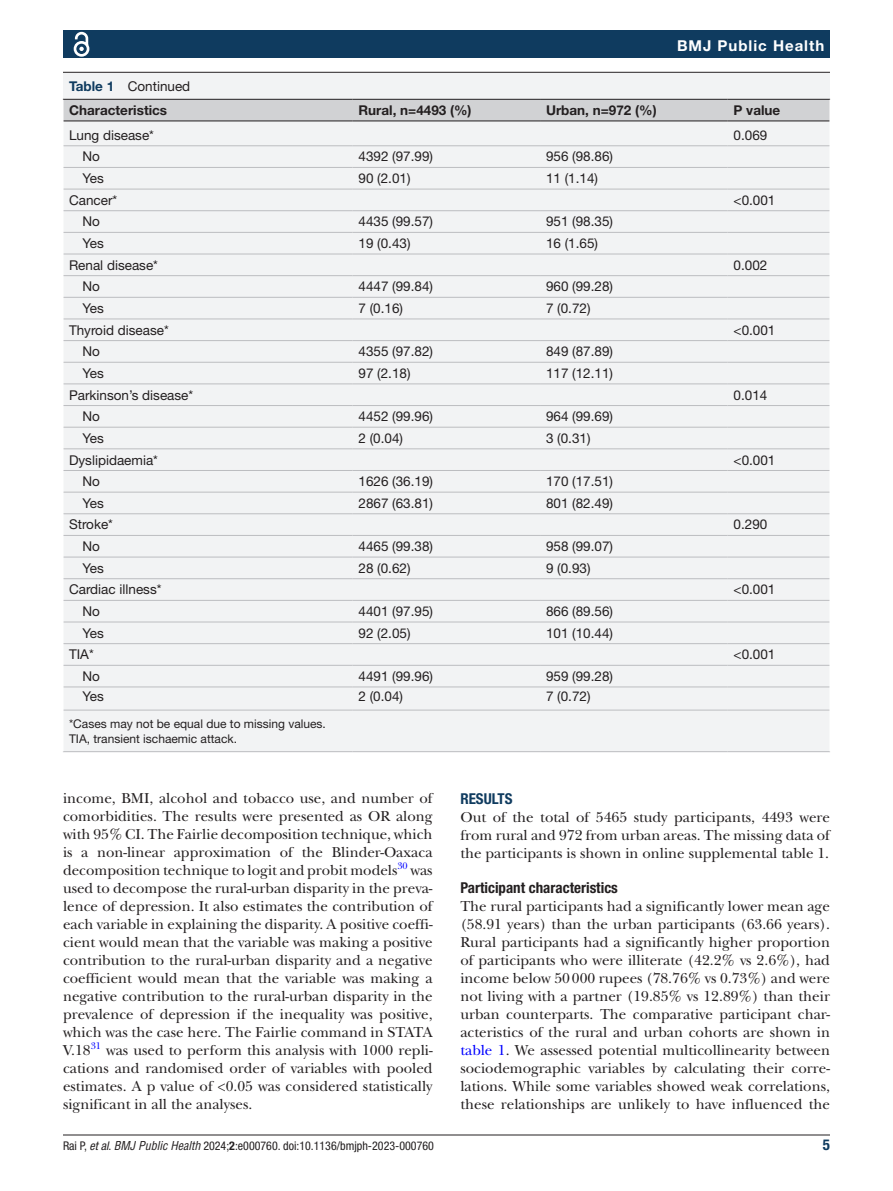
<style>
.page{position:relative;width:893px;height:1191px;background:#fff}
.page>*{position:absolute;margin:0;border:0;box-sizing:border-box;transform-origin:0 0}
.t1{font:15px/18px "New Baskerville";color:#231f20;text-align:justify}
.t2{font:700 condensed 15px "Helvetica Neue LT Std";color:#231f20}
.t3{font:700 15px "Helvetica Neue LT Std";letter-spacing:.065em;color:#fff}
.t4{font:700 condensed 15px "Helvetica Neue LT Std";color:#0f3b5f}
.t5{font:13.5px "Helvetica Neue LT Std";color:#231f20}
.t6{font:700 13.5px "Helvetica Neue LT Std";color:#231f20}
.t7{font:condensed 12px "Helvetica Neue LT Std";color:#231f20}
.t8{font:12px/15px "Helvetica Neue LT Std";color:#231f20}
.t9{font:9.9px "New Baskerville";color:#00f}
.s1{font-weight:700;color:#0f3b5f}
.s2{color:#00f}
.s3{font-style:italic}
.s4{font-family:"Helvetica LT Std";font-style:italic}
.s5{font-weight:700}
</style>
<div class="page">
<hr style="left:63px;top:1134px;width:767px;height:1px;background:#231f20">
<div style="left:63px;top:31px;width:767px;height:27px;background:#0f3b5f"></div>
<svg style="left:73px;top:31px;width:17px;height:26px"></svg>
<div style="left:63px;top:91px;width:767px;height:661px;background:#f2f3f4"></div>
<hr style="left:353px;top:710px;width:187px;height:1px;background:#bcbdc0">
<hr style="left:540px;top:710px;width:188px;height:1px;background:#bcbdc0">
<hr style="left:63px;top:710px;width:290px;height:1px;background:#bcbdc0">
<hr style="left:728px;top:710px;width:102px;height:1px;background:#bcbdc0">
<hr style="left:63px;top:751px;width:290px;height:1px;background:#bcbdc0">
<hr style="left:353px;top:751px;width:187px;height:1px;background:#bcbdc0">
<hr style="left:540px;top:751px;width:188px;height:1px;background:#bcbdc0">
<hr style="left:728px;top:751px;width:102px;height:1px;background:#bcbdc0">
<hr style="left:63px;top:710px;width:1px;height:41px;background:#fff">
<svg style="left:63px;top:99px;width:768px;height:611px"></svg>
<div style="left:63px;top:73px;width:767px;height:18px;background:#f2f3f4"></div>
<hr style="left:63px;top:72px;width:767px;height:1px;background:#231f20">
<p class="t5" style="left:69px;top:78px;width:123px"><span class="s1">Table 1</span> Continued</p>
<p class="t3" style="left:677px;top:36px;width:149px">BMJ Public Health</p>
<p class="t6" style="left:69px;top:102px;width:100px">Characteristics</p>
<p class="t6" style="left:358px;top:102px;width:115px">Rural, n=4493 (%)</p>
<p class="t6" style="left:546px;top:102px;width:112px">Urban, n=972 (%)</p>
<p class="t6" style="left:733px;top:102px;width:48px">P value</p>
<p class="t5" style="left:69px;top:127px;width:87px">Lung disease*</p>
<p class="t5" style="left:733px;top:127px;width:35px">0.069</p>
<p class="t5" style="left:82px;top:149px;width:19px">No</p>
<p class="t5" style="left:358px;top:149px;width:76px">4392 (97.99)</p>
<p class="t5" style="left:546px;top:149px;width:69px">956 (98.86)</p>
<p class="t5" style="left:82px;top:170px;width:23px">Yes</p>
<p class="t5" style="left:358px;top:170px;width:54px">90 (2.01)</p>
<p class="t5" style="left:546px;top:170px;width:54px">11 (1.14)</p>
<p class="t5" style="left:69px;top:192px;width:50px">Cancer*</p>
<p class="t5" style="left:733px;top:192px;width:43px">&lt;0.001</p>
<p class="t5" style="left:82px;top:213px;width:19px">No</p>
<p class="t5" style="left:358px;top:213px;width:76px">4435 (99.57)</p>
<p class="t5" style="left:546px;top:213px;width:69px">951 (98.35)</p>
<p class="t5" style="left:82px;top:235px;width:23px">Yes</p>
<p class="t5" style="left:358px;top:235px;width:54px">19 (0.43)</p>
<p class="t5" style="left:546px;top:235px;width:54px">16 (1.65)</p>
<p class="t5" style="left:69px;top:257px;width:91px">Renal disease*</p>
<p class="t5" style="left:733px;top:257px;width:35px">0.002</p>
<p class="t5" style="left:82px;top:278px;width:19px">No</p>
<p class="t5" style="left:358px;top:278px;width:76px">4447 (99.84)</p>
<p class="t5" style="left:546px;top:278px;width:69px">960 (99.28)</p>
<p class="t5" style="left:82px;top:300px;width:23px">Yes</p>
<p class="t5" style="left:358px;top:300px;width:46px">7 (0.16)</p>
<p class="t5" style="left:546px;top:300px;width:46px">7 (0.72)</p>
<p class="t5" style="left:69px;top:322px;width:101px">Thyroid disease*</p>
<p class="t5" style="left:733px;top:322px;width:43px">&lt;0.001</p>
<p class="t5" style="left:82px;top:343px;width:19px">No</p>
<p class="t5" style="left:358px;top:343px;width:76px">4355 (97.82)</p>
<p class="t5" style="left:546px;top:343px;width:69px">849 (87.89)</p>
<p class="t5" style="left:82px;top:365px;width:23px">Yes</p>
<p class="t5" style="left:358px;top:365px;width:54px">97 (2.18)</p>
<p class="t5" style="left:546px;top:365px;width:69px">117 (12.11)</p>
<p class="t5" style="left:69px;top:387px;width:126px">Parkinson’s disease*</p>
<p class="t5" style="left:733px;top:387px;width:35px">0.014</p>
<p class="t5" style="left:82px;top:408px;width:19px">No</p>
<p class="t5" style="left:358px;top:408px;width:76px">4452 (99.96)</p>
<p class="t5" style="left:546px;top:408px;width:69px">964 (99.69)</p>
<p class="t5" style="left:82px;top:430px;width:23px">Yes</p>
<p class="t5" style="left:358px;top:430px;width:46px">2 (0.04)</p>
<p class="t5" style="left:546px;top:430px;width:46px">3 (0.31)</p>
<p class="t5" style="left:69px;top:451px;width:91px">Dyslipidaemia*</p>
<p class="t5" style="left:733px;top:451px;width:43px">&lt;0.001</p>
<p class="t5" style="left:82px;top:473px;width:19px">No</p>
<p class="t5" style="left:358px;top:473px;width:76px">1626 (36.19)</p>
<p class="t5" style="left:546px;top:473px;width:69px">170 (17.51)</p>
<p class="t5" style="left:82px;top:495px;width:23px">Yes</p>
<p class="t5" style="left:358px;top:495px;width:76px">2867 (63.81)</p>
<p class="t5" style="left:546px;top:495px;width:69px">801 (82.49)</p>
<p class="t5" style="left:69px;top:516px;width:46px">Stroke*</p>
<p class="t5" style="left:733px;top:516px;width:35px">0.290</p>
<p class="t5" style="left:82px;top:538px;width:19px">No</p>
<p class="t5" style="left:358px;top:538px;width:76px">4465 (99.38)</p>
<p class="t5" style="left:546px;top:538px;width:69px">958 (99.07)</p>
<p class="t5" style="left:82px;top:560px;width:23px">Yes</p>
<p class="t5" style="left:358px;top:560px;width:54px">28 (0.62)</p>
<p class="t5" style="left:546px;top:560px;width:46px">9 (0.93)</p>
<p class="t5" style="left:69px;top:581px;width:94px">Cardiac illness*</p>
<p class="t5" style="left:733px;top:581px;width:43px">&lt;0.001</p>
<p class="t5" style="left:82px;top:603px;width:19px">No</p>
<p class="t5" style="left:358px;top:603px;width:76px">4401 (97.95)</p>
<p class="t5" style="left:546px;top:603px;width:69px">866 (89.56)</p>
<p class="t5" style="left:82px;top:625px;width:23px">Yes</p>
<p class="t5" style="left:358px;top:625px;width:54px">92 (2.05)</p>
<p class="t5" style="left:546px;top:625px;width:69px">101 (10.44)</p>
<p class="t5" style="left:69px;top:646px;width:26px">TIA*</p>
<p class="t5" style="left:733px;top:646px;width:43px">&lt;0.001</p>
<p class="t5" style="left:82px;top:668px;width:19px">No</p>
<p class="t5" style="left:358px;top:668px;width:76px">4491 (99.96)</p>
<p class="t5" style="left:546px;top:668px;width:69px">959 (99.28)</p>
<p class="t5" style="left:82px;top:688px;width:23px">Yes</p>
<p class="t5" style="left:358px;top:688px;width:46px">2 (0.04)</p>
<p class="t5" style="left:546px;top:688px;width:46px">7 (0.72)</p>
<p class="t8" style="left:69px;top:715px;width:258px">*Cases may not be equal due to missing values.<br>TIA, transient ischaemic attack.</p>
<p class="t1" style="left:63px;top:789px;width:371px">income, BMI, alcohol and tobacco use, and number of comorbidities. The results were presented as OR along with 95% CI. The Fairlie decomposition technique, which is a non-linear approximation of the Blinder-Oaxaca decomposition technique to logit and probit models</p>
<p class="t9" style="left:397px;top:859px;width:12px">30</p>
<p class="t1" style="left:63px;top:861px;width:371px;text-indent:347px">was used to decompose the rural-urban disparity in the preva&shy;lence of depression. It also estimates the contribution of each variable in explaining the disparity. A positive coeffi&shy;cient would mean that the variable was making a positive contribution to the rural-urban disparity and a negative coefficient would mean that the variable was making a negative contribution to the rural-urban disparity in the prevalence of depression if the inequality was positive, which was the case here. The Fairlie command in STATA V.18<sup>31</sup> was used to perform this analysis with 1000 repli&shy;cations and randomised order of variables with pooled estimates. A p value of &lt;0.05 was considered statistically significant in all the analyses.</p>
<p class="t4" style="left:460px;top:789px;width:54px">RESULTS</p>
<p class="t1" style="left:460px;top:808px;width:371px">Out of the total of 5465 study participants, 4493 were from rural and 972 from urban areas. The missing data of the participants is shown in online supplemental table 1.</p>
<p class="t2" style="left:460px;top:879px;width:159px">Participant characteristics</p>
<p class="t1" style="left:460px;top:897px;width:371px">The rural participants had a significantly lower mean age (58.91 years) than the urban participants (63.66 years).<br>Rural participants had a significantly higher proportion of participants who were illiterate (42.2% vs 2.6%), had income below 50000 rupees (78.76% vs 0.73%) and were not living with a partner (19.85% vs 12.89%) than their urban counterparts. The comparative participant char&shy;acteristics of the rural and urban cohorts are shown in <span class="s2">table 1</span>. We assessed potential multicollinearity between sociodemographic variables by calculating their corre&shy;lations. While some variables showed weak correlations, these relationships are unlikely to have influenced the</p>
<p class="t7" style="left:63px;top:1138px;width:372px">Rai P, <span class="s3">et al</span>. <span class="s4">BMJ Public Health</span> 2024;<span class="s5">2</span>:e000760. doi:10.1136/bmjph-2023-000760</p>
<p class="t4" style="left:823px;top:1135px;width:9px">5</p>
</div>
